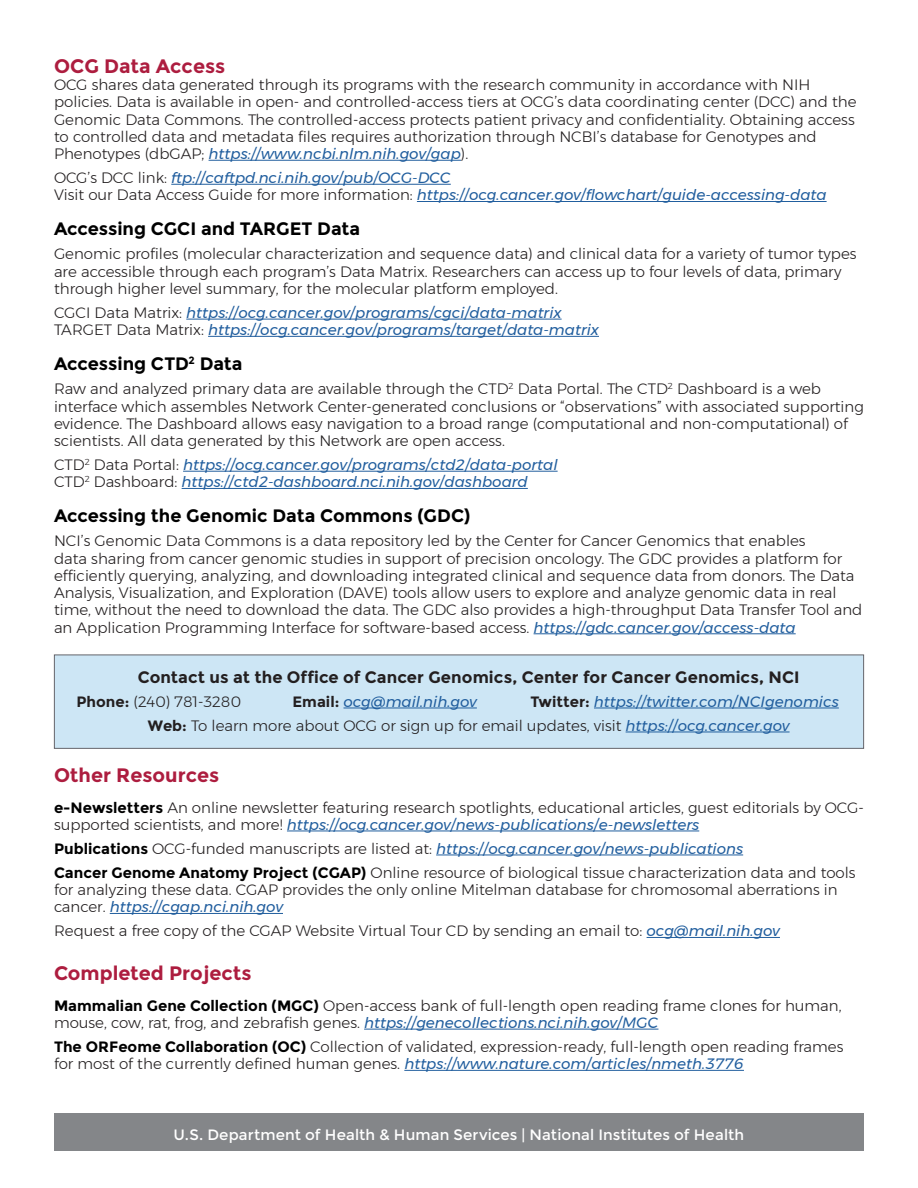
<style>
.page{position:relative;width:918px;height:1188px;background:#fff}
.page>*{position:absolute;margin:0;border:0;box-sizing:border-box;transform-origin:0 0}
.t1{font:700 19.5px "Montserrat";color:#ad1d3f}
.t2{font:700 18px "Montserrat";color:#000}
.t3{font:700 16.5px "Montserrat";letter-spacing:.005em;color:#231f20}
.t4{font:300 15px/17.2px "Montserrat";color:#231f20}
.t5{font:italic 15px/17.2px "Montserrat";color:#215e9e}
.t6{font:15px "Montserrat";letter-spacing:.005em;color:#fff}
.s1{font-weight:400;font-style:italic;color:#215e9e}
.s2{font-weight:300;font-style:normal;color:#231f20}
.s3{font-weight:700}
.s4{font-weight:700;font-style:normal;color:#231f20}
.s5{font-weight:700;color:#000}
</style>
<div class="page">
<hr style="left:209px;top:160px;width:252px;height:1px;background:#215e9e">
<hr style="left:171px;top:184px;width:280px;height:1px;background:#215e9e">
<hr style="left:417px;top:201px;width:410px;height:1px;background:#215e9e">
<hr style="left:186px;top:319px;width:376px;height:1px;background:#215e9e">
<hr style="left:208px;top:336px;width:391px;height:1px;background:#215e9e">
<hr style="left:183px;top:471px;width:375px;height:1px;background:#215e9e">
<hr style="left:182px;top:488px;width:346px;height:1px;background:#215e9e">
<hr style="left:534px;top:633px;width:262px;height:1px;background:#215e9e">
<div style="left:54px;top:1114px;width:810px;height:37px;background:#848689"></div>
<hr style="left:287px;top:831px;width:412px;height:1px;background:#215e9e">
<hr style="left:436px;top:855px;width:307px;height:1px;background:#215e9e">
<hr style="left:110px;top:913px;width:173px;height:1px;background:#215e9e">
<hr style="left:647px;top:937px;width:133px;height:1px;background:#215e9e">
<hr style="left:364px;top:1029px;width:294px;height:1px;background:#215e9e">
<hr style="left:404px;top:1070px;width:340px;height:1px;background:#215e9e">
<div style="left:54px;top:655px;width:810px;height:94px;background:#cde6f5;border:1px solid #65656b"></div>
<hr style="left:343px;top:708px;width:134px;height:1px;background:#215e9e">
<hr style="left:594px;top:708px;width:245px;height:1px;background:#215e9e">
<hr style="left:626px;top:732px;width:164px;height:1px;background:#215e9e">
<h1 class="t1" style="left:54px;top:54px;width:173px">OCG Data Access</h1>
<p class="t4" style="left:54px;top:76px;width:804px">OCG shares data generated through its programs with the research community in accordance with NIH policies. Data is available in open- and controlled-access tiers at OCG’s data coordinating center (DCC) and the Genomic Data Commons. The controlled-access protects patient privacy and confidentiality. Obtaining access to controlled data and metadata files requires authorization through NCBI’s database for Genotypes and Phenotypes (dbGAP; <span class="s1">https://www.ncbi.nlm.nih.gov/gap</span>).</p>
<p class="t5" style="left:54px;top:169px;width:774px"><span class="s2">OCG’s DCC link:</span> ftp://caftpd.nci.nih.gov/pub/OCG-DCC<br><span class="s2">Visit our Data Access Guide for more information:</span> https://ocg.cancer.gov/flowchart/guide-accessing-data</p>
<p class="t2" style="left:54px;top:218px;width:308px">Accessing CGCI and TARGET Data</p>
<p class="t4" style="left:54px;top:245px;width:804px">Genomic profiles (molecular characterization and sequence data) and clinical data for a variety of tumor types are accessible through each program’s Data Matrix. Researchers can access up to four levels of data, primary through higher level summary, for the molecular platform employed.</p>
<p class="t5" style="left:54px;top:304px;width:547px"><span class="s2">CGCI Data Matrix:</span> https://ocg.cancer.gov/programs/cgci/data-matrix<br><span class="s2">TARGET Data Matrix:</span> https://ocg.cancer.gov/programs/target/data-matrix</p>
<p class="t2" style="left:54px;top:353px;width:190px">Accessing CTD<sup>2</sup> Data</p>
<p class="t4" style="left:54px;top:380px;width:811px">Raw and analyzed primary data are available through the CTD<sup>2</sup> Data Portal. The CTD<sup>2</sup> Dashboard is a web interface which assembles Network Center-generated conclusions or “observations” with associated supporting evidence. The Dashboard allows easy navigation to a broad range (computational and non-computational) of scientists. All data generated by this Network are open access.</p>
<p class="t5" style="left:54px;top:456px;width:505px"><span class="s2">CTD</span><sup>2</sup> <span class="s2">Data Portal:</span> https://ocg.cancer.gov/programs/ctd2/data-portal<br><span class="s2">CTD</span><sup>2</sup> <span class="s2">Dashboard:</span> https://ctd2-dashboard.nci.nih.gov/dashboard</p>
<p class="t2" style="left:54px;top:505px;width:418px">Accessing the Genomic Data Commons (GDC)</p>
<p class="t4" style="left:54px;top:532px;width:810px">NCI’s Genomic Data Commons is a data repository led by the Center for Cancer Genomics that enables<br>data sharing from cancer genomic studies in support of precision oncology. The GDC provides a platform for efficiently querying, analyzing, and downloading integrated clinical and sequence data from donors. The Data Analysis, Visualization, and Exploration (DAVE) tools allow users to explore and analyze genomic data in real time, without the need to download the data. The GDC also provides a high-throughput Data Transfer Tool and an Application Programming Interface for software-based access. <span class="s1">https://gdc.cancer.gov/access-data</span></p>
<p class="t3" style="left:138px;top:667px;width:663px">Contact us at the Office of Cancer Genomics, Center for Cancer Genomics, NCI</p>
<p class="t4" style="left:76px;top:693px;width:166px"><span class="s3">Phone:</span> (240) 781-3280</p>
<p class="t5" style="left:292px;top:693px;width:186px"><span class="s4">Email:</span> ocg@mail.nih.gov</p>
<p class="t5" style="left:148px;top:689px;width:693px;line-height:24px;text-indent:383px"><span class="s4">Twitter:</span> https://twitter.com/NCIgenomics<br><span class="s4">Web:</span> <span class="s2">To learn more about OCG or sign up for email updates, visit</span> https://ocg.cancer.gov</p>
<h1 class="t1" style="left:54px;top:763px;width:167px">Other Resources</h1>
<p class="t4" style="left:54px;top:798px;width:811px"><span class="s5">e-Newsletters</span> An online newsletter featuring research spotlights, educational articles, guest editorials by OCG&shy;supported scientists, and more! <span class="s1">https://ocg.cancer.gov/news-publications/e-newsletters</span></p>
<p class="t4" style="left:54px;top:836px;width:803px;line-height:24px"><span class="s5">Publications</span> OCG-funded manuscripts are listed at: <span class="s1">https://ocg.cancer.gov/news-publications<br></span><span class="s5">Cancer Genome Anatomy Project (CGAP)</span> Online resource of biological tissue characterization data and tools</p>
<p class="t4" style="left:54px;top:881px;width:785px">for analyzing these data. CGAP provides the only online Mitelman database for chromosomal aberrations in cancer. <span class="s1">https://cgap.nci.nih.gov</span></p>
<p class="t4" style="left:54px;top:922px;width:727px">Request a free copy of the CGAP Website Virtual Tour CD by sending an email to: <span class="s1">ocg@mail.nih.gov</span></p>
<h1 class="t1" style="left:54px;top:961px;width:199px">Completed Projects</h1>
<p class="t4" style="left:54px;top:997px;width:789px"><span class="s5">Mammalian Gene Collection (MGC)</span> Open-access bank of full-length open reading frame clones for human, mouse, cow, rat, frog, and zebrafish genes. <span class="s1">https://genecollections.nci.nih.gov/MGC</span></p>
<p class="t4" style="left:54px;top:1038px;width:791px"><span class="s5">The ORFeome Collaboration (OC)</span> Collection of validated, expression-ready, full-length open reading frames for most of the currently defined human genes. <span class="s1">https://www.nature.com/articles/nmeth.3776</span></p>
<p class="t6" style="left:174px;top:1126px;width:572px">U.S. Department of Health &amp; Human Services | National Institutes of Health</p>
</div>
